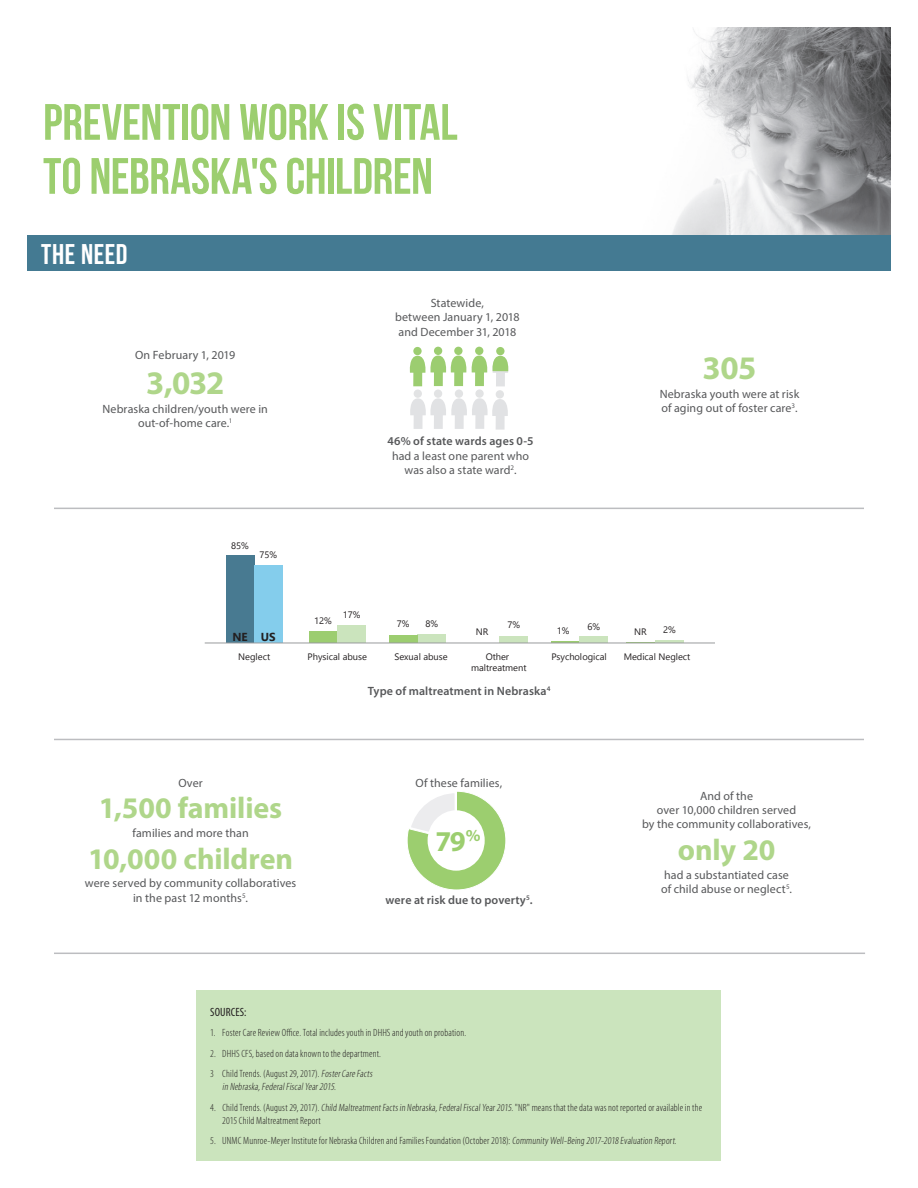
<style>
.page{position:relative;width:918px;height:1188px;background:#fff}
.page>*{position:absolute;margin:0;border:0;box-sizing:border-box;transform-origin:0 0}
.t1{font:51px/54px "Bebas Neue";letter-spacing:-.005em;color:#9cce6f}
.t2{font:700 33px "Myriad Pro";letter-spacing:-.025em;color:#afd68a}
.t3{font:700 30px "Myriad Pro";letter-spacing:-.005em;color:#afd68a}
.t4{font:700 28.8px "Myriad Pro";color:#9cce6f}
.t5{font:28.5px "Bebas Neue";letter-spacing:.02em;color:#fff}
.t6{font:12px/14.4px "Myriad Pro";letter-spacing:.005em;color:#57585a;text-align:center}
.t7{font:600 12px "Myriad Pro";letter-spacing:.01em;color:#57585a}
.t8{font:condensed 12px "Myriad Pro";letter-spacing:.01em;color:#231f20}
.t9{font:700 11.55px "Segoe UI";color:#231f20}
.t10{font:300 condensed 10.5px/20.2px "Myriad Pro";letter-spacing:.015em;color:#231f20}
.t11{font:italic 300 condensed 10.5px "Myriad Pro";color:#231f20}
.t12{font:9.3px/11.2px "Segoe UI";color:#231f20;text-align:center}
.s1{font-style:italic}
.s2{font-style:normal}
</style>
<div class="page">
<img style="left:672px;top:27px;width:219px;height:208px">
<div style="left:27px;top:235px;width:864px;height:36px;background:#447a92"></div>
<div style="left:414px;top:390px;width:8px;height:8px;background:#e2e3e4;border-radius:50%"></div>
<div style="left:434px;top:390px;width:8px;height:8px;background:#e2e3e4;border-radius:50%"></div>
<div style="left:455px;top:390px;width:8px;height:8px;background:#e2e3e4;border-radius:50%"></div>
<div style="left:475px;top:389px;width:9px;height:9px;background:#e2e3e4;border-radius:50%"></div>
<div style="left:496px;top:390px;width:8px;height:8px;background:#e2e3e4;border-radius:50%"></div>
<svg style="left:410px;top:398px;width:98px;height:32px"></svg>
<div style="left:413px;top:347px;width:9px;height:8px;background:#9ccd70;border-radius:50%"></div>
<div style="left:434px;top:347px;width:8px;height:8px;background:#9ccd70;border-radius:50%"></div>
<div style="left:454px;top:347px;width:9px;height:8px;background:#9ccd70;border-radius:50%"></div>
<div style="left:475px;top:347px;width:8px;height:8px;background:#9ccd70;border-radius:50%"></div>
<div style="left:496px;top:347px;width:9px;height:8px;background:#9ccd70;border-radius:50%"></div>
<svg style="left:409px;top:356px;width:100px;height:30px"></svg>
<svg style="left:407px;top:791px;width:99px;height:99px"></svg>
<div style="left:428px;top:810px;width:57px;height:61px;background:#fff;border-radius:50%"></div>
<hr style="left:54px;top:508px;width:810px;height:1px;background:#bcbdc0">
<div style="left:226px;top:555px;width:28px;height:88px;background:#487a91"></div>
<div style="left:254px;top:566px;width:29px;height:77px;background:#84cdec"></div>
<svg style="left:626px;top:642px;width:28px;height:1px"></svg>
<div style="left:310px;top:631px;width:28px;height:12px;background:#9ccd70"></div>
<div style="left:337px;top:625px;width:28px;height:18px;background:#cbe4bd"></div>
<div style="left:418px;top:634px;width:28px;height:9px;background:#cbe4bd"></div>
<div style="left:389px;top:636px;width:28px;height:7px;background:#9ccd70"></div>
<div style="left:499px;top:636px;width:28px;height:7px;background:#cbe4bd"></div>
<hr style="left:655px;top:640px;width:29px;height:2px;background:#cbe4bd">
<svg style="left:551px;top:642px;width:28px;height:1px"></svg>
<div style="left:579px;top:637px;width:28px;height:6px;background:#cbe4bd"></div>
<hr style="left:205px;top:643px;width:510px;height:1px;background:#989a9d">
<hr style="left:54px;top:739px;width:810px;height:1px;background:#bcbdc0">
<hr style="left:54px;top:953px;width:811px;height:1px;background:#bcbdc0">
<div style="left:197px;top:990px;width:524px;height:171px;background:#cbe4bd"></div>
<h1 class="t1" style="left:43px;top:95px;width:416px">PREVENTION WORK IS VITAL<br>TO NEBRASKA'S CHILDREN</h1>
<h3 class="t5" style="left:41px;top:239px;width:88px">THE NEED</h3>
<p class="t6" style="left:135px;top:348px;width:102px">On February 1, 2019</p>
<h2 class="t2" style="left:146px;top:361px;width:80px">3,032</h2>
<p class="t6" style="left:102px;top:402px;width:167px">Nebraska children/youth were in out-of-home care.<sup>1</sup></p>
<p class="t12" style="left:231px;top:540px;width:19px">85%</p>
<p class="t12" style="left:259px;top:549px;width:19px">75%</p>
<p class="t9" style="left:232px;top:628px;width:45px">NE US</p>
<p class="t6" style="left:395px;top:296px;width:126px">Statewide,<br>between January 1, 2018 and December 31, 2018</p>
<p class="t7" style="left:388px;top:434px;width:148px">46% of state wards ages 0-5</p>
<p class="t6" style="left:392px;top:448px;width:139px">had a least one parent who was also a state ward<sup>2</sup>.</p>
<h2 class="t2" style="left:702px;top:346px;width:56px">305</h2>
<p class="t6" style="left:660px;top:386px;width:141px;text-align:left">Nebraska youth were at risk of aging out of foster care<sup>3</sup>.</p>
<p class="t12" style="left:343px;top:609px;width:19px">17%</p>
<p class="t12" style="left:314px;top:615px;width:19px">12%</p>
<p class="t12" style="left:397px;top:618px;width:14px">7%</p>
<p class="t12" style="left:425px;top:618px;width:14px">8%</p>
<p class="t12" style="left:508px;top:619px;width:14px">7%</p>
<p class="t12" style="left:588px;top:621px;width:14px">6%</p>
<p class="t12" style="left:476px;top:626px;width:14px">NR</p>
<p class="t12" style="left:557px;top:625px;width:14px">1%</p>
<p class="t12" style="left:634px;top:626px;width:14px">NR</p>
<p class="t12" style="left:663px;top:624px;width:14px">2%</p>
<p class="t12" style="left:238px;top:651px;width:33px">Neglect</p>
<p class="t12" style="left:308px;top:651px;width:61px">Physical abuse</p>
<p class="t12" style="left:395px;top:651px;width:55px">Sexual abuse</p>
<p class="t12" style="left:471px;top:651px;width:57px">Other maltreatment</p>
<p class="t12" style="left:551px;top:651px;width:57px">Psychological</p>
<p class="t12" style="left:624px;top:651px;width:68px">Medical Neglect</p>
<p class="t6" style="left:178px;top:775px;width:26px">Over</p>
<h3 class="t3" style="left:99px;top:788px;width:185px">1,500 families</h3>
<p class="t6" style="left:132px;top:826px;width:118px">families and more than</p>
<h3 class="t3" style="left:88px;top:839px;width:207px">10,000 children</h3>
<p class="t6" style="left:85px;top:876px;width:213px">were served by community collaboratives in the past 12 months<sup>5</sup>.</p>
<p class="t7" style="left:368px;top:684px;width:184px">Type of maltreatment in Nebraska<sup>4</sup></p>
<p class="t6" style="left:415px;top:775px;width:88px">Of these families,</p>
<h3 class="t4" style="left:436px;top:823px;width:46px">79<sup>%</sup></h3>
<p class="t7" style="left:386px;top:892px;width:149px">were at risk due to poverty<sup>5</sup>.</p>
<p class="t6" style="left:642px;top:788px;width:171px">And of the<br>over 10,000 children served<br>by the community collaboratives,</p>
<h3 class="t3" style="left:678px;top:830px;width:99px">only 20</h3>
<p class="t6" style="left:661px;top:867px;width:133px;text-align:left">had a substantiated case of child abuse or neglect<sup>5</sup>.</p>
<p class="t8" style="left:210px;top:1005px;width:38px">SOURCES:</p>
<p class="t10" style="left:210px;top:1023px;width:257px">1. Foster Care Review Office. Total includes youth in DHHS and youth on probation.</p>
<p class="t10" style="left:210px;top:1043px;width:172px">2. DHHS CFS, based on data known to the department.<br>3 Child Trends. (August 29, 2017). <span class="s1">FosterCareFacts</span></p>
<p class="t11" style="left:222px;top:1081px;width:116px">in Nebraska,FederalFiscalYear2015<span class="s2">.</span></p>
<p class="t10" style="left:222px;top:1101px;width:481px;line-height:13.5px;text-indent:-12px">4. Child Trends. (August 29, 2017). Child MaltreatmentFacts in Nebraska,FederalFiscalYear2015."NR" means that the data was not reported or available in the<br>2015 Child Maltreatment Report</p>
<p class="t10" style="left:210px;top:1131px;width:468px">5. UNMC Munroe-Meyer Institute for Nebraska Children and Families Foundation (October 2018): Community Well-Being 2017-2018 Evaluation Report.</p>
</div>
